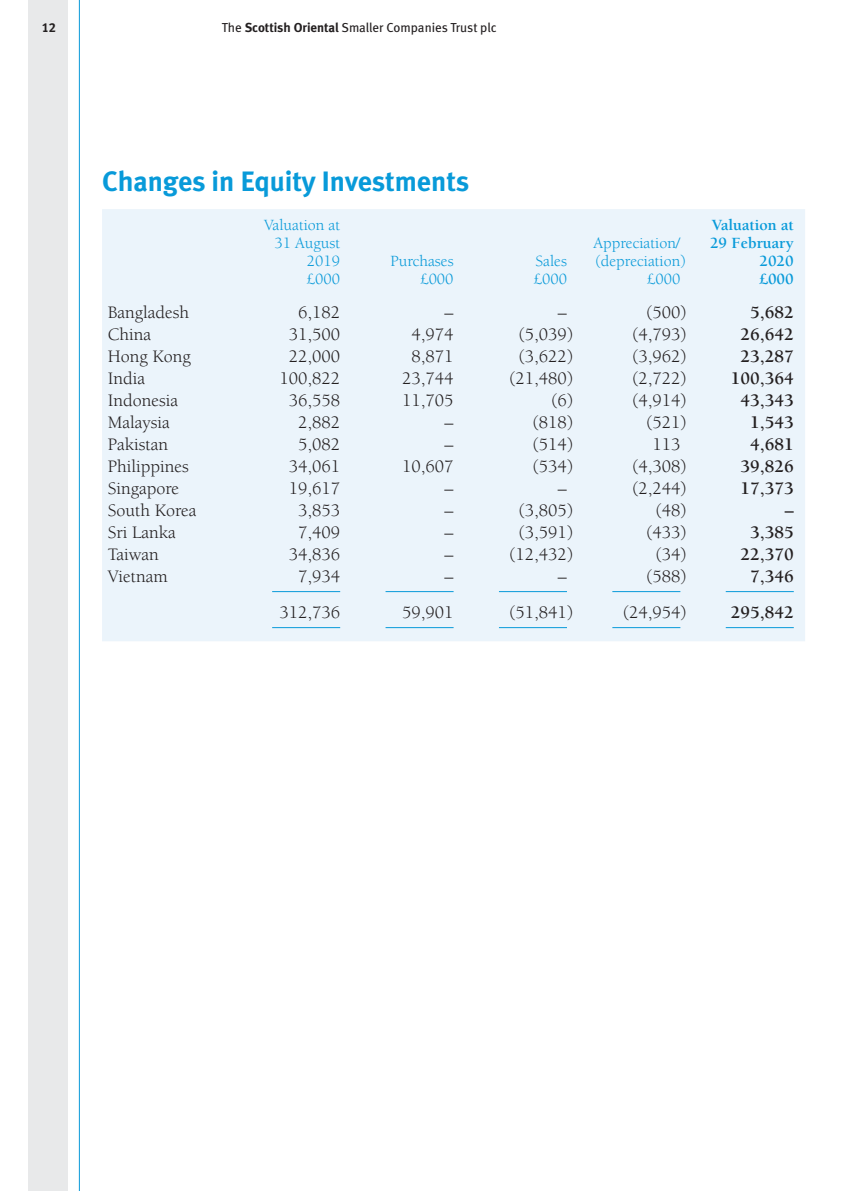
<style>
.page{position:relative;width:842px;height:1191px;background:#fff}
.page>*{position:absolute;margin:0;border:0;box-sizing:border-box;transform-origin:0 0}
.t1{font:28px "Meta Bold LF";color:#089ad9}
.t2{font:18px "Berkeley LT";color:#231f20}
.t3{font:700 18px "Berkeley LT";color:#231f20}
.t4{font:16px "Berkeley LT";color:#089ad9}
.t5{font:700 16px "Berkeley LT";color:#089ad9}
.t6{font:13px "Meta";color:#231f20}
.t7{font:13px "Meta Bold LF";color:#231f20}
.s1{font-family:"Meta Bold LF"}
</style>
<div class="page">
<div style="left:28px;top:0;width:40px;height:1191px;background:#e8e9ea"></div>
<hr style="left:79px;top:0;width:1px;height:1191px;background:#089ad9">
<div style="left:102px;top:209px;width:703px;height:432px;background:#ebf4fb"></div>
<hr style="left:726px;top:627px;width:68px;height:1px;background:#089ad9">
<hr style="left:612px;top:627px;width:68px;height:1px;background:#089ad9">
<hr style="left:499px;top:627px;width:68px;height:1px;background:#089ad9">
<hr style="left:386px;top:627px;width:68px;height:1px;background:#089ad9">
<hr style="left:272px;top:627px;width:68px;height:1px;background:#089ad9">
<hr style="left:726px;top:591px;width:68px;height:1px;background:#089ad9">
<hr style="left:612px;top:591px;width:68px;height:1px;background:#089ad9">
<hr style="left:499px;top:591px;width:68px;height:1px;background:#089ad9">
<hr style="left:386px;top:591px;width:68px;height:1px;background:#089ad9">
<hr style="left:272px;top:591px;width:68px;height:1px;background:#089ad9">
<p class="t7" style="left:42px;top:20px;width:16px">12</p>
<p class="t6" style="left:222px;top:20px;width:276px">The <span class="s1">Scottish Oriental</span> Smaller Companies Trust plc</p>
<h1 class="t1" style="left:102px;top:165px;width:369px">Changes in Equity Investments</h1>
<p class="t4" style="left:264px;top:216px;width:77px">Valuation at</p>
<p class="t5" style="left:712px;top:216px;width:83px">Valuation at</p>
<p class="t4" style="left:274px;top:234px;width:67px">31 August</p>
<p class="t4" style="left:593px;top:234px;width:88px">Appreciation/</p>
<p class="t5" style="left:710px;top:234px;width:85px">29 February</p>
<p class="t4" style="left:307px;top:252px;width:35px">2019</p>
<p class="t4" style="left:390px;top:252px;width:65px">Purchases</p>
<p class="t4" style="left:536px;top:252px;width:33px">Sales</p>
<p class="t4" style="left:595px;top:252px;width:92px">(depreciation)</p>
<p class="t5" style="left:759px;top:252px;width:36px">2020</p>
<p class="t4" style="left:307px;top:270px;width:35px">£000</p>
<p class="t4" style="left:420px;top:270px;width:35px">£000</p>
<p class="t4" style="left:534px;top:270px;width:35px">£000</p>
<p class="t4" style="left:647px;top:270px;width:35px">£000</p>
<p class="t5" style="left:759px;top:270px;width:36px">£000</p>
<p class="t2" style="left:108px;top:303px;width:83px">Bangladesh</p>
<p class="t2" style="left:298px;top:303px;width:44px">6,182</p>
<p class="t2" style="left:445px;top:303px;width:10px">–</p>
<p class="t2" style="left:558px;top:303px;width:10px">–</p>
<p class="t2" style="left:646px;top:303px;width:42px">(500)</p>
<p class="t3" style="left:750px;top:303px;width:45px">5,682</p>
<p class="t2" style="left:108px;top:325px;width:45px">China</p>
<p class="t2" style="left:289px;top:325px;width:53px">31,500</p>
<p class="t2" style="left:412px;top:325px;width:44px">4,974</p>
<p class="t2" style="left:519px;top:325px;width:56px">(5,039)</p>
<p class="t2" style="left:632px;top:325px;width:56px">(4,793)</p>
<p class="t3" style="left:741px;top:325px;width:55px">26,642</p>
<p class="t2" style="left:108px;top:347px;width:84px">Hong Kong</p>
<p class="t2" style="left:289px;top:347px;width:53px">22,000</p>
<p class="t2" style="left:412px;top:347px;width:44px">8,871</p>
<p class="t2" style="left:519px;top:347px;width:56px">(3,622)</p>
<p class="t2" style="left:632px;top:347px;width:56px">(3,962)</p>
<p class="t3" style="left:741px;top:347px;width:55px">23,287</p>
<p class="t2" style="left:108px;top:369px;width:39px">India</p>
<p class="t2" style="left:279px;top:369px;width:62px">100,822</p>
<p class="t2" style="left:402px;top:369px;width:53px">23,744</p>
<p class="t2" style="left:510px;top:369px;width:65px">(21,480)</p>
<p class="t2" style="left:632px;top:369px;width:56px">(2,722)</p>
<p class="t3" style="left:731px;top:369px;width:64px">100,364</p>
<p class="t2" style="left:108px;top:391px;width:72px">Indonesia</p>
<p class="t2" style="left:289px;top:391px;width:53px">36,558</p>
<p class="t2" style="left:402px;top:391px;width:53px">11,705</p>
<p class="t2" style="left:552px;top:391px;width:23px">(6)</p>
<p class="t2" style="left:632px;top:391px;width:56px">(4,914)</p>
<p class="t3" style="left:741px;top:391px;width:55px">43,343</p>
<p class="t2" style="left:108px;top:413px;width:63px">Malaysia</p>
<p class="t2" style="left:298px;top:413px;width:44px">2,882</p>
<p class="t2" style="left:445px;top:413px;width:10px">–</p>
<p class="t2" style="left:533px;top:413px;width:42px">(818)</p>
<p class="t2" style="left:646px;top:413px;width:42px">(521)</p>
<p class="t3" style="left:750px;top:413px;width:45px">1,543</p>
<p class="t2" style="left:108px;top:435px;width:62px">Pakistan</p>
<p class="t2" style="left:298px;top:435px;width:44px">5,082</p>
<p class="t2" style="left:445px;top:435px;width:10px">–</p>
<p class="t2" style="left:533px;top:435px;width:42px">(514)</p>
<p class="t2" style="left:652px;top:435px;width:30px">113</p>
<p class="t3" style="left:750px;top:435px;width:45px">4,681</p>
<p class="t2" style="left:108px;top:457px;width:82px">Philippines</p>
<p class="t2" style="left:289px;top:457px;width:53px">34,061</p>
<p class="t2" style="left:402px;top:457px;width:53px">10,607</p>
<p class="t2" style="left:533px;top:457px;width:42px">(534)</p>
<p class="t2" style="left:632px;top:457px;width:56px">(4,308)</p>
<p class="t3" style="left:741px;top:457px;width:55px">39,826</p>
<p class="t2" style="left:108px;top:479px;width:73px">Singapore</p>
<p class="t2" style="left:289px;top:479px;width:53px">19,617</p>
<p class="t2" style="left:445px;top:479px;width:10px">–</p>
<p class="t2" style="left:558px;top:479px;width:10px">–</p>
<p class="t2" style="left:632px;top:479px;width:56px">(2,244)</p>
<p class="t3" style="left:741px;top:479px;width:55px">17,373</p>
<p class="t2" style="left:108px;top:501px;width:90px">South Korea</p>
<p class="t2" style="left:298px;top:501px;width:44px">3,853</p>
<p class="t2" style="left:445px;top:501px;width:10px">–</p>
<p class="t2" style="left:519px;top:501px;width:56px">(3,805)</p>
<p class="t2" style="left:656px;top:501px;width:32px">(48)</p>
<p class="t3" style="left:785px;top:501px;width:10px">–</p>
<p class="t2" style="left:108px;top:523px;width:70px">Sri Lanka</p>
<p class="t2" style="left:298px;top:523px;width:44px">7,409</p>
<p class="t2" style="left:445px;top:523px;width:10px">–</p>
<p class="t2" style="left:519px;top:523px;width:56px">(3,591)</p>
<p class="t2" style="left:646px;top:523px;width:42px">(433)</p>
<p class="t3" style="left:750px;top:523px;width:45px">3,385</p>
<p class="t2" style="left:108px;top:545px;width:53px">Taiwan</p>
<p class="t2" style="left:289px;top:545px;width:53px">34,836</p>
<p class="t2" style="left:445px;top:545px;width:10px">–</p>
<p class="t2" style="left:510px;top:545px;width:65px">(12,432)</p>
<p class="t2" style="left:656px;top:545px;width:32px">(34)</p>
<p class="t3" style="left:741px;top:545px;width:55px">22,370</p>
<p class="t2" style="left:108px;top:567px;width:61px">Vietnam</p>
<p class="t2" style="left:298px;top:567px;width:44px">7,934</p>
<p class="t2" style="left:445px;top:567px;width:10px">–</p>
<p class="t2" style="left:558px;top:567px;width:10px">–</p>
<p class="t2" style="left:646px;top:567px;width:42px">(588)</p>
<p class="t3" style="left:750px;top:567px;width:45px">7,346</p>
<p class="t2" style="left:279px;top:603px;width:62px">312,736</p>
<p class="t2" style="left:402px;top:603px;width:53px">59,901</p>
<p class="t2" style="left:510px;top:603px;width:65px">(51,841)</p>
<p class="t2" style="left:623px;top:603px;width:65px">(24,954)</p>
<p class="t3" style="left:731px;top:603px;width:64px">295,842</p>
</div>
